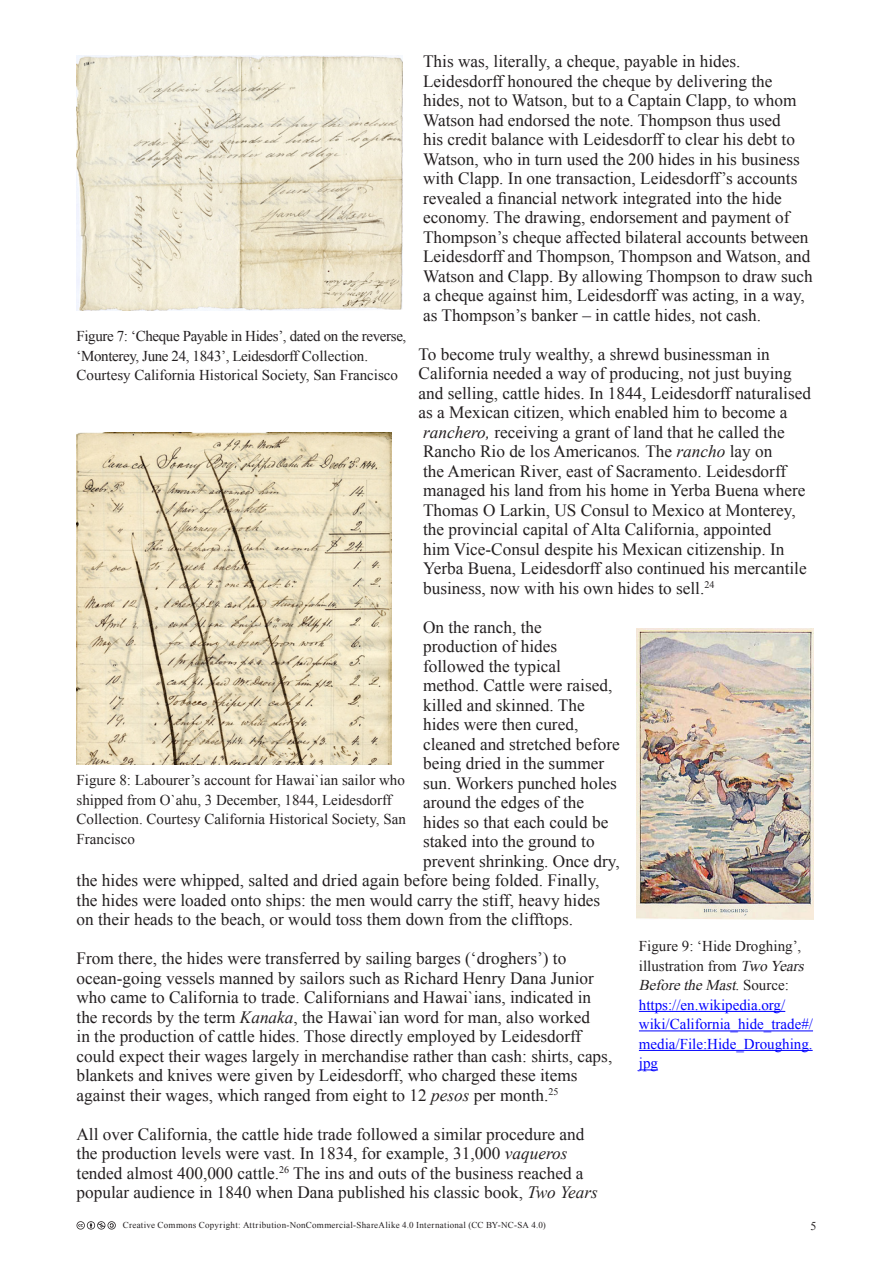
<style>
.page{position:relative;width:893px;height:1263px;background:#fff}
.page>*{position:absolute;margin:0;border:0;box-sizing:border-box;transform-origin:0 0}
.t1{font:17.25px/19.5px "Times New Roman";color:#231f20}
.t2{font:15px/19.5px "Times New Roman";color:#00f}
.t3{font:15px/19.5px "Times New Roman";color:#231f20}
.t4{font:15px/19.5px "Times New Roman";letter-spacing:-.025em;color:#231f20}
.t5{font:12px "Times New Roman";color:#231f20}
.t6{font:9px "Times New Roman";letter-spacing:.03em;color:#231f20}
.s1{font-style:italic}
.s2{color:#231f20}
.s3{font-style:italic;color:#231f20}
</style>
<div class="page">
<svg style="left:77px;top:1221px;width:39px;height:8px"></svg>
<img style="left:77px;top:55px;width:326px;height:255px">
<hr style="left:639px;top:1011px;width:146px;height:1px;background:#00f">
<hr style="left:639px;top:1030px;width:174px;height:1px;background:#00f">
<hr style="left:639px;top:1050px;width:174px;height:1px;background:#00f">
<svg style="left:639px;top:1069px;width:19px;height:1px"></svg>
<img style="left:77px;top:433px;width:315px;height:331px">
<img style="left:637px;top:628px;width:177px;height:292px">
<p class="t1" style="left:423px;top:51px;width:391px">This was, literally, a cheque, payable in hides.<br>Leidesdorff honoured the cheque by delivering the hides, not to Watson, but to a Captain Clapp, to whom Watson had endorsed the note. Thompson thus used<br>his credit balance with Leidesdorff to clear his debt to Watson, who in turn used the 200 hides in his business with Clapp. In one transaction, Leidesdorff’s accounts revealed a financial network integrated into the hide economy. The drawing, endorsement and payment of Thompson’s cheque affected bilateral accounts between Leidesdorff and Thompson, Thompson and Watson, and Watson and Clapp. By allowing Thompson to draw such a cheque against him, Leidesdorff was acting, in a way, as Thompson’s banker – in cattle hides, not cash.</p>
<p class="t1" style="left:418px;top:344px;width:394px">To become truly wealthy, a shrewd businessman in California needed a way of producing, not just buying and selling, cattle hides. In 1844, Leidesdorff naturalised as a Mexican citizen, which enabled him to become a <span class="s1">ranchero,</span> receiving a grant of land that he called the Rancho Rio de los Americanos<span class="s1">.</span> The <span class="s1">rancho</span> lay on<br>the American River, east of Sacramento. Leidesdorff managed his land from his home in Yerba Buena where Thomas O Larkin, US Consul to Mexico at Monterey, the provincial capital of Alta California, appointed<br>him Vice-Consul despite his Mexican citizenship. In Yerba Buena, Leidesdorff also continued his mercantile business, now with his own hides to sell.<sup>24</sup></p>
<p class="t1" style="left:423px;top:617px;width:120px">On the ranch, the</p>
<p class="t1" style="left:423px;top:636px;width:136px">production of hides</p>
<p class="t1" style="left:423px;top:656px;width:139px">followed the typical</p>
<p class="t1" style="left:423px;top:675px;width:191px">method. Cattle were raised,</p>
<p class="t1" style="left:423px;top:695px;width:163px">killed and skinned. The</p>
<p class="t1" style="left:423px;top:714px;width:157px">hides were then cured,</p>
<p class="t1" style="left:423px;top:734px;width:198px">cleaned and stretched before</p>
<p class="t1" style="left:423px;top:753px;width:183px">being dried in the summer</p>
<p class="t1" style="left:423px;top:773px;width:195px">sun. Workers punched holes</p>
<p class="t1" style="left:423px;top:792px;width:162px">around the edges of the</p>
<p class="t1" style="left:423px;top:812px;width:187px">hides so that each could be</p>
<p class="t1" style="left:423px;top:831px;width:173px">staked into the ground to</p>
<p class="t1" style="left:423px;top:851px;width:198px">prevent shrinking. Once dry,</p>
<p class="t1" style="left:77px;top:870px;width:524px">the hides were whipped, salted and dried again before being folded. Finally,</p>
<p class="t1" style="left:77px;top:890px;width:525px">the hides were loaded onto ships: the men would carry the stiff, heavy hides</p>
<p class="t1" style="left:77px;top:909px;width:498px">on their heads to the beach, or would toss them down from the clifftops.</p>
<p class="t1" style="left:77px;top:948px;width:537px">From there, the hides were transferred by sailing barges (‘droghers’) to ocean-going vessels manned by sailors such as Richard Henry Dana Junior who came to California to trade. Californians and Hawai`ians, indicated in the records by the term <span class="s1">Kanaka</span>, the Hawai`ian word for man, also worked<br>in the production of cattle hides. Those directly employed by Leidesdorff could expect their wages largely in merchandise rather than cash: shirts, caps, blankets and knives were given by Leidesdorff, who charged these items against their wages, which ranged from eight to 12 <span class="s1">pesos</span> per month.<sup>25</sup></p>
<p class="t1" style="left:77px;top:1124px;width:523px">All over California, the cattle hide trade followed a similar procedure and the production levels were vast. In 1834, for example, 31,000 <span class="s1">vaqueros </span>tended almost 400,000 cattle.<sup>26</sup> The ins and outs of the business reached a popular audience in 1840 when Dana published his classic book, <span class="s1">Two Years</span></p>
<p class="t6" style="left:123px;top:1219px;width:425px">Creative Commons Copyright: Attribution-NonCommercial-ShareAlike 4.0 International (CC BY-NC-SA 4.0)</p>
<p class="t5" style="left:810px;top:1217px;width:7px">5</p>
<p class="t4" style="left:77px;top:326px;width:331px">Figure 7: ‘Cheque Payable in Hides’, dated on the reverse, ‘Monterey, June 24, 1843’, Leidesdorff Collection.<br>Courtesy California Historical Society, San Francisco</p>
<p class="t3" style="left:77px;top:770px;width:331px">Figure 8: Labourer’s account for Hawai`ian sailor who shipped from O`ahu, 3 December, 1844, Leidesdorff Collection. Courtesy California Historical Society, San Francisco</p>
<p class="t2" style="left:639px;top:936px;width:176px"><span class="s2">Figure 9: ‘Hide Droghing’, illustration from</span> <span class="s3">TwoYears<br>BeforetheMast</span><span class="s2">. S o u r c e : </span>https://en.wikipedia.org/ wiki/California_hide_trade#/ media/File:Hide_Droughing. jpg</p>
</div>
